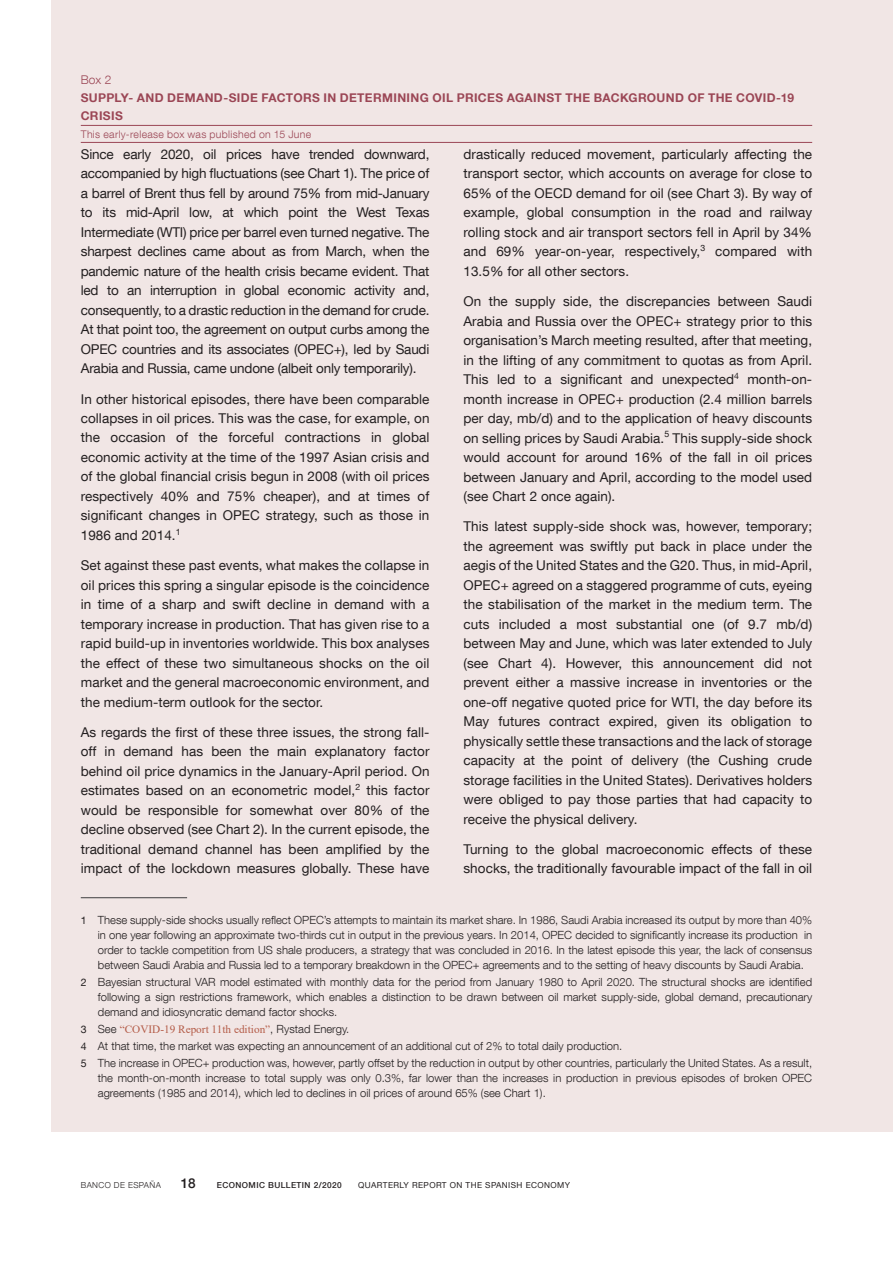
<style>
.page{position:relative;width:893px;height:1263px;background:#fff}
.page>*{position:absolute;margin:0;border:0;box-sizing:border-box;transform-origin:0 0}
.t1{font:13.5px/19.5px "Bd E Neue Helvetica";letter-spacing:.005em;color:#231f20;text-align:justify}
.t2{font:13.5px/19.5px "Bd E Neue Helvetica";letter-spacing:-.015em;color:#231f20}
.t3{font:500 13.5px "Bd E Neue Helvetica";color:#231f20}
.t4{font:700 12px "Bd E Neue Helvetica";letter-spacing:.03em;color:#9b4655}
.t5{font:300 12px "Bd E Neue Helvetica";color:#9b4655}
.t6{font:300 11.25px/15px "Bd E Neue Helvetica";color:#231f20;text-align:justify}
.t7{font:11.25px "Times New Roman";color:#b45c48}
.t8{font:300 10.5px "Bd E Neue Helvetica";letter-spacing:.03em;color:#9b4655}
.t9{font:8.25px "Bd E Neue Helvetica";letter-spacing:.05em;color:#231f20}
.t10{font:500 8.25px "Bd E Neue Helvetica";letter-spacing:.05em;color:#231f20}
.t11{font:300 8.25px "Bd E Neue Helvetica";letter-spacing:.05em;color:#231f20}
.s1{font-weight:400;font-size:10.5px}
.s2{font-family:"Bd E Neue Helvetica";font-size:10.5px;color:#231f20}
.s3{font-family:"Bd E Neue Helvetica";font-weight:300;color:#231f20}
</style>
<div class="page">
<div style="left:51px;top:0;width:842px;height:1131px;background:#f1e6e5"></div>
<hr style="left:81px;top:142px;width:731px;height:1px;background:#9b4655">
<hr style="left:81px;top:125px;width:731px;height:1px;background:#9b4655">
<hr style="left:81px;top:897px;width:106px;height:1px;background:#3e3e3f">
<p class="t5" style="left:81px;top:72px;width:32px">Box 2</p>
<p class="t4" style="left:81px;top:90px;width:26px">SUPPL</p>
<p class="t4" style="left:121px;top:90px;width:43px">Y- ANDDEM</p>
<p class="t4" style="left:196px;top:90px;width:40px">AND-SIDE</p>
<p class="t4" style="left:261px;top:90px;width:49px">FACTORSI</p>
<p class="t4" style="left:327px;top:90px;width:18px">N DETERMI</p>
<p class="t4" style="left:397px;top:90px;width:52px">NING OILPRICES</p>
<p class="t4" style="left:507px;top:90px;width:48px">AGAINSTT</p>
<p class="t4" style="left:573px;top:90px;width:222px">HEBACKGROUND OF THE COVID-19</p>
<p class="t4" style="left:81px;top:108px;width:44px">CRISIS</p>
<p class="t8" style="left:81px;top:128px;width:232px">This early-release box was published on 15 June</p>
<p class="t1" style="left:81px;top:144px;width:350px">Since early 2020, oil prices have trended downward, accompanied by high fluctuations (see Chart 1). The price of a barrel of Brent thus fell by around 75% from mid-January to its mid-April low, at which point the West Texas I ntermediate (WTI) price per barrel even turned negative. The sharpest declines came about as from M arch, when the pandemic nature of the health crisis became evident. That led to an interruption in global economic activity and, consequently, to a drastic reduction in the demand for crude.<br>At that point too, the agreement on output curbs among the OPEC</p>
<p class="t2" style="left:81px;top:339px;width:350px;text-indent:253px">+), led by Saudi<br>Arabia and Russia, came undone (albeit only temporarily).</p>
<p class="t1" style="left:81px;top:389px;width:350px">I n other historical episodes, there have been comparable collapses in oil prices. This was the case, for example, on the occasion of the forceful contractions in global economic activity at the time of the 1997 Asian crisis and of the global financial crisis begun in 2008 (with oil prices respectively 40% and 75% cheaper), and at times of significant changes in OPEC</p>
<p class="t1" style="left:122px;top:339px;width:186px">countries and its associates (OPEC</p>
<p class="t1" style="left:266px;top:506px;width:165px">strategy, such as those in</p>
<p class="t1" style="left:81px;top:525px;width:101px">1986 and 2014.<sup>1</sup></p>
<p class="t1" style="left:81px;top:555px;width:350px">Set against these past events, what makes the collapse in oil prices this spring a singular episode is the coincidence in time of a sharp and swift decline in demand with a temporary increase in production. That has given rise to a rapid build-up in inventories worldwide. This box analyses the effect of these two simultaneous shocks on the oil market and the general macroeconomic environment, and the medium-term outlook for the sector.</p>
<p class="t1" style="left:81px;top:722px;width:350px">As regards the first of these three issues, the strong fall&shy;off in demand has been the main explanatory factor behind oil price dynamics in the January-April period. On estimates based on an econometric model,<sup>2</sup> this factor would be responsible for somewhat over 80% of the decline observed (see Chart 2). I n the current episode, the traditional demand channel has been amplified by the impact of the lockdown measures globally. These have</p>
<p class="t1" style="left:463px;top:144px;width:350px">drastically reduced movement, particularly affecting the transport sector, which accounts on average for close to 65% of the OEC</p>
<p class="t1" style="left:463px;top:183px;width:350px;text-indent:99px">D demand for oil (see Chart 3). By way of example, global consumption in the road and railway rolling stock and air transport sectors fell in April by 34% and 69% year-on-year, respectively,<sup>3</sup> compared with 13.5% for all other sectors.</p>
<p class="t1" style="left:463px;top:291px;width:350px">On the supply side, the discrepancies between Saudi<br>Arabia and Russia over the OPEC</p>
<p class="t1" style="left:463px;top:311px;width:350px;text-indent:210px">+ strategy prior to this organisation’s March meeting resulted, after that meeting, in the lifting of any commitment to quotas as from April.<br>This led to a significant and unexpected<sup>4</sup> month-on&shy;month increase in OPEC+ production (2.4 million barrels per day, mb/d) and to the application of heavy discounts on selling prices by Saudi Arabia.<sup>5</sup> This supply-side shock would account for around 16% of the fall in oil prices between January and April, according to the model used (see Chart 2 once again).</p>
<p class="t1" style="left:463px;top:516px;width:350px">This latest supply-side shock was, however, temporary; the agreement was swiftly put back in place under the aegis of the United States and the G20. Thus, in mid-April, OPEC</p>
<p class="t1" style="left:463px;top:575px;width:350px;text-indent:37px">+ agreed on a staggered programme of cuts, eyeing the stabilisation of the market in the medium term. The cuts included a most substantial one (of 9.7 mb/d) between M ay and June, which was later extended to July (see Chart 4). However, this announcement did not prevent either a massive increase in inventories or the one-off negative quoted price for WTI , the day before its M ay futures contract expired, given its obligation to physically settle these transactions and the lack of storage capacity at the point of delivery (the Cushing crude storage facilities in the United States). Derivatives holders were obliged to pay those parties that had capacity to receive the physical delivery.</p>
<p class="t1" style="left:463px;top:839px;width:350px">Turning to the global macroeconomic effects of these shocks, the traditionally favourable impact of the fall in oil</p>
<p class="t6" style="left:98px;top:912px;width:716px;text-indent:-17px"><span class="s1">1</span> These supply-side shocks usually reflect OPEC’s attempts to maintain its market share. In 1986, Saudi Arabia increased its output by more than 40% in one year following an approximate two-thirds cut in output in the previous years. In 2014, OPEC decided to significantly increase its production in order to tackle competition from US shale producers, a strategy that was concluded in 2016. In the latest episode this year, the lack of consensus between Saudi Arabia and Russia led to a temporary breakdown in the OPEC+ agreements and to the setting of heavy discounts by Saudi Arabia.</p>
<p class="t6" style="left:98px;top:974px;width:716px;text-indent:-17px"><span class="s1">2</span> Bayesian structural VAR model estimated with monthly data for the period from January 1980 to April 2020. The structural shocks are identified following a sign restrictions framework, which enables a distinction to be drawn between oil market supply-side, global demand, precautionary demand and idiosyncratic demand factor shocks.</p>
<p class="t7" style="left:81px;top:1021px;width:270px"><span class="s2">3</span> <span class="s3">See</span> “COVID-19 Report 11th edition”<span class="s3">, Rystad Energy.</span></p>
<p class="t6" style="left:81px;top:1037px;width:733px;line-height:17.1px"><span class="s1">4</span> At that time, the market was expecting an announcement of an additional cut of 2% to total daily production.<br><span class="s1">5</span> The increase in OPEC+ production was, however, partly offset by the reduction in output by other countries, particularly the United States. As a result,</p>
<p class="t6" style="left:98px;top:1070px;width:716px">the month-on-month increase to total supply was only 0.3%, far lower than the increases in production in previous episodes of broken OPEC agreements (1985 and 2014), which led to declines in oil prices of around 65% (see Chart 1).</p>
<p class="t11" style="left:81px;top:1180px;width:82px">BANCO DE ESPAÑA</p>
<p class="t3" style="left:181px;top:1175px;width:16px">18</p>
<p class="t10" style="left:217px;top:1180px;width:126px">ECONOMIC BULLETIN 2/2020</p>
<p class="t9" style="left:358px;top:1180px;width:214px">Quarterly report on the Spanish economy</p>
</div>
